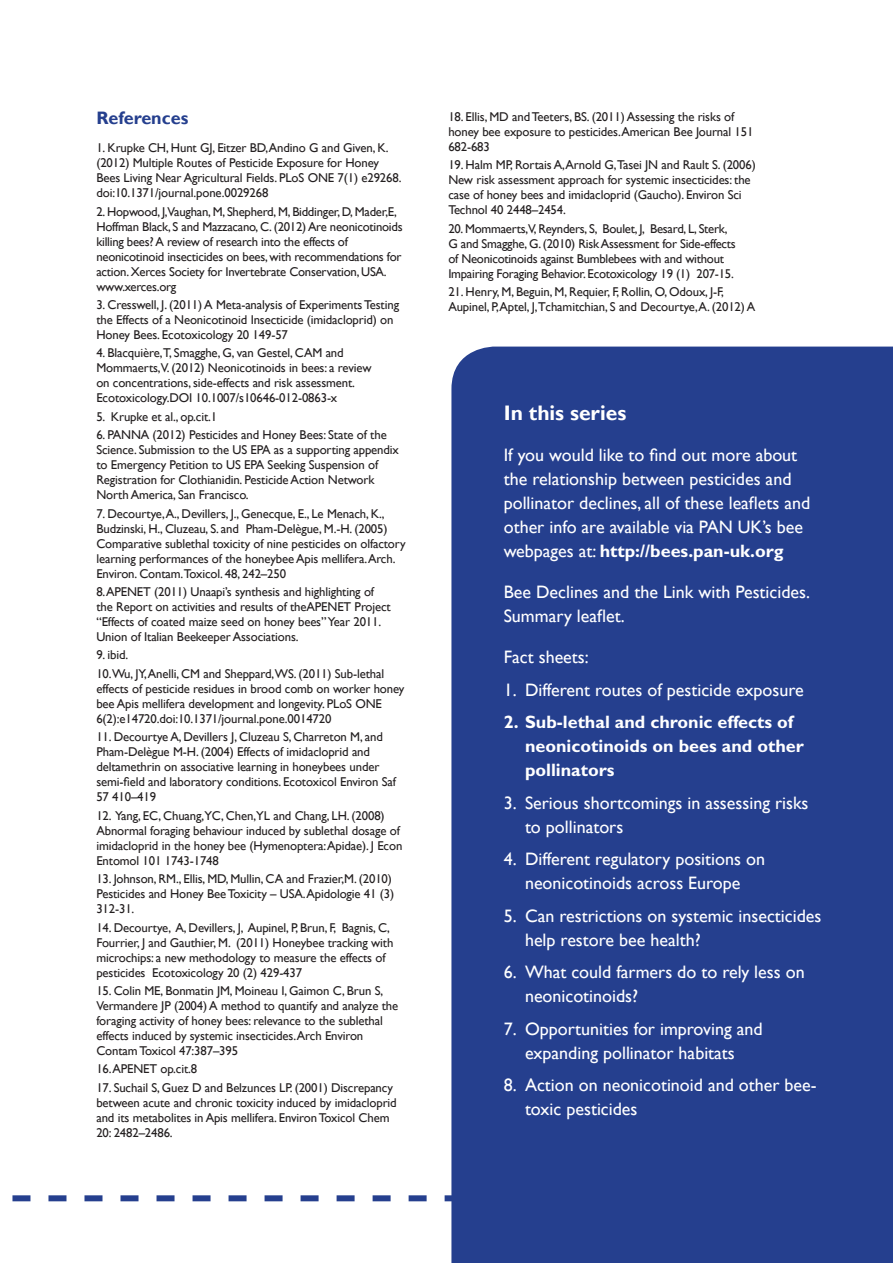
<style>
.page{position:relative;width:893px;height:1263px;background:#fff}
.page>*{position:absolute;margin:0;border:0;box-sizing:border-box;transform-origin:0 0}
.t1{font:700 21px "Gill Sans";color:#fff}
.Main_text{font:18px/24px "Gill Sans";color:#fff}
.Main_text-2{font:700 18px/24px "Gill Sans";color:#fff}
.subhead2{font:700 18px "Gill Sans";color:#253f8e}
.Main_text-3{font:12.75px/15px "Gill Sans";letter-spacing:-.01em;color:#231f20}
.s1{font-weight:700}
</style>
<div class="page">
<div style="left:451px;top:347px;width:442px;height:916px;background:#253f8e"></div>
<p class="subhead2" style="left:96px;top:108px;width:94px">References</p>
<p class="Main_text-3" style="left:96px;top:141px;width:307px">1. Krupke CH, Hunt GJ, Eitzer BD,Andino G and Given, K. (2012) Multiple Routes of Pesticide Exposure for Honey Bees Living Near Agricultural Fields. PLoS ONE 7(1) e29268. doi:10.1371/journal.pone.0029268</p>
<p class="Main_text-3" style="left:96px;top:204px;width:308px">2. Hopwood, J,Vaughan, M, Shepherd, M, Biddinger, D, Mader,E, Hoffman Black, S and Mazzacano, C. (2012) Are neonicotinoids killing bees? A review of research into the effects of neonicotinoid insecticides on bees, with recommendations for action. Xerces Society for Invertebrate Conservation, USA. www.xerces.org</p>
<p class="Main_text-3" style="left:96px;top:297px;width:304px">3. Cresswell, J. (2011) A Meta-analysis of Experiments Testing the Effects of a Neonicotinoid Insecticide (imidacloprid) on<br>Honey Bees. Ecotoxicology 20 149-57</p>
<p class="Main_text-3" style="left:96px;top:346px;width:277px">4. Blacquière,T, Smagghe, G, van Gestel, CAM and Mommaerts,V. (2012) Neonicotinoids in bees: a review on concentrations, side-effects and risk assessment.<br>Ecotoxicology.DOI 10.1007/s10646-012-0863-x</p>
<p class="Main_text-3" style="left:96px;top:409px;width:122px">5. Krupke et al., op.cit.1</p>
<p class="Main_text-3" style="left:96px;top:428px;width:304px">6. PANNA (2012) Pesticides and Honey Bees: State of the Science. Submission to the US EPA as a supporting appendix to Emergency Petition to US EPA Seeking Suspension of Registration for Clothianidin. Pesticide Action Network North America, San Francisco.</p>
<p class="Main_text-3" style="left:96px;top:506px;width:311px">7. Decourtye,A., Devillers, J., Genecque, E., Le Menach, K., Budzinski, H., Cluzeau, S. and Pham-Delègue, M.-H. (2005)<br>Comparative sublethal toxicity of nine pesticides on olfactory learning performances of the honeybee Apis mellifera.Arch.<br>Environ. Contam.Toxicol. 48, 242–250</p>
<p class="Main_text-3" style="left:96px;top:584px;width:296px">8.APENET (2011) Unaapi’s synthesis and highlighting of the Report on activities and results of theAPENET Project “Effects of coated maize seed on honey bees” Year 2011.<br>Union of Italian Beekeeper Associations.</p>
<p class="Main_text-3" style="left:96px;top:648px;width:33px">9. ibid.</p>
<p class="Main_text-3" style="left:96px;top:666px;width:310px">10.Wu, JY,Anelli, CM and Sheppard,WS. (2011) Sub-lethal effects of pesticide residues in brood comb on worker honey bee Apis mellifera development and longevity. PLoS ONE 6(2):e14720.doi:10.1371/journal.pone.0014720</p>
<p class="Main_text-3" style="left:96px;top:730px;width:301px">11. Decourtye A, Devillers J, Cluzeau S, Charreton M, and Pham-Delègue M-H. (2004) Effects of imidacloprid and deltamethrin on associative learning in honeybees under semi-field and laboratory conditions. Ecotoxicol Environ Saf 57 410–419</p>
<p class="Main_text-3" style="left:96px;top:808px;width:307px">12. Yang, EC, Chuang,YC, Chen,YL and Chang, LH. (2008)<br>Abnormal foraging behaviour induced by sublethal dosage of imidacloprid in the honey bee (Hymenoptera:Apidae). J Econ Entomol 101 1743-1748</p>
<p class="Main_text-3" style="left:96px;top:871px;width:299px">13. Johnson, RM., Ellis, MD, Mullin, CA and Frazier,M. (2010)<br>Pesticides and Honey Bee Toxicity – USA.Apidologie 41 (3)<br>312-31.</p>
<p class="Main_text-3" style="left:96px;top:920px;width:299px">14. Decourtye, A, Devillers, J, Aupinel, P, Brun, F, Bagnis, C, Fourrier, J and Gauthier, M. (2011) Honeybee tracking with microchips: a new methodology to measure the effects of pesticides Ecotoxicology 20 (2) 429-437</p>
<p class="Main_text-3" style="left:96px;top:983px;width:303px">15. Colin ME, Bonmatin JM, Moineau I, Gaimon C, Brun S, Vermandere JP (2004) A method to quantify and analyze the foraging activity of honey bees: relevance to the sublethal effects induced by systemic insecticides.Arch Environ Contam Toxicol 47:387–395</p>
<p class="Main_text-3" style="left:96px;top:1062px;width:102px">16.APENET op.cit.8</p>
<p class="Main_text-3" style="left:96px;top:1080px;width:302px">17. Suchail S, Guez D and Belzunces LP. (2001) Discrepancy between acute and chronic toxicity induced by imidacloprid and its metabolites in Apis mellifera. Environ Toxicol Chem 20: 2482–2486.</p>
<p class="Main_text-3" style="left:448px;top:109px;width:307px">18. Ellis, MD and Teeters, BS. (2011) Assessing the risks of honey bee exposure to pesticides.American Bee Journal 151<br>682-683</p>
<p class="Main_text-3" style="left:448px;top:158px;width:309px">19. Halm MP, Rortais A,Arnold G,Tasei JN and Rault S. (2006)<br>New risk assessment approach for systemic insecticides: the case of honey bees and imidacloprid (Gaucho). Environ Sci Technol 40 2448–2454.</p>
<p class="Main_text-3" style="left:448px;top:221px;width:289px">20. Mommaerts,V, Reynders, S, Boulet, J, Besard, L, Sterk, G and Smagghe, G. (2010) Risk Assessment for Side-effects of Neonicotinoids against Bumblebees with and without Impairing Foraging Behavior. Ecotoxicology 19 (1) 207-15.</p>
<p class="Main_text-3" style="left:448px;top:284px;width:309px">21. Henry, M, Beguin, M, Requier, F, Rollin, O, Odoux, J-F,<br>Aupinel, P,Aptel, J,Tchamitchian, S and Decourtye,A. (2012) A</p>
<p class="t1" style="left:504px;top:400px;width:124px">In this series</p>
<p class="Main_text" style="left:504px;top:443px;width:308px">If you would like to find out more about the relationship between pesticides and pollinator declines, all of these leaflets and other info are available via PAN UK’s bee webpages at: <span class="s1">http://bees.pan-uk.org</span></p>
<p class="Main_text" style="left:504px;top:580px;width:308px">Bee Declines and the Link with Pesticides.<br>Summary leaflet.</p>
<p class="Main_text" style="left:504px;top:645px;width:87px">Fact sheets:</p>
<p class="Main_text" style="left:504px;top:678px;width:302px">1. Different routes of pesticide exposure</p>
<p class="Main_text-2" style="left:525px;top:710px;width:280px;text-indent:-21px">2. Sub-lethal and chronic effects of neonicotinoids on bees and other pollinators</p>
<p class="Main_text" style="left:525px;top:791px;width:285px;text-indent:-21px">3. Serious shortcomings in assessing risks to pollinators</p>
<p class="Main_text" style="left:504px;top:847px;width:263px;text-align:center">4. Different regulatory positions on neonicotinoids across Europe</p>
<p class="Main_text" style="left:525px;top:904px;width:298px;text-indent:-21px">5. Can restrictions on systemic insecticides help restore bee health?</p>
<p class="Main_text" style="left:525px;top:960px;width:281px;text-indent:-21px">6. What could farmers do to rely less on neonicotinoids?</p>
<p class="Main_text" style="left:504px;top:1017px;width:260px;text-align:center">7. Opportunities for improving and expanding pollinator habitats</p>
<p class="Main_text" style="left:525px;top:1073px;width:293px;text-indent:-21px">8. Action on neonicotinoid and other bee&shy;toxic pesticides</p>
</div>
